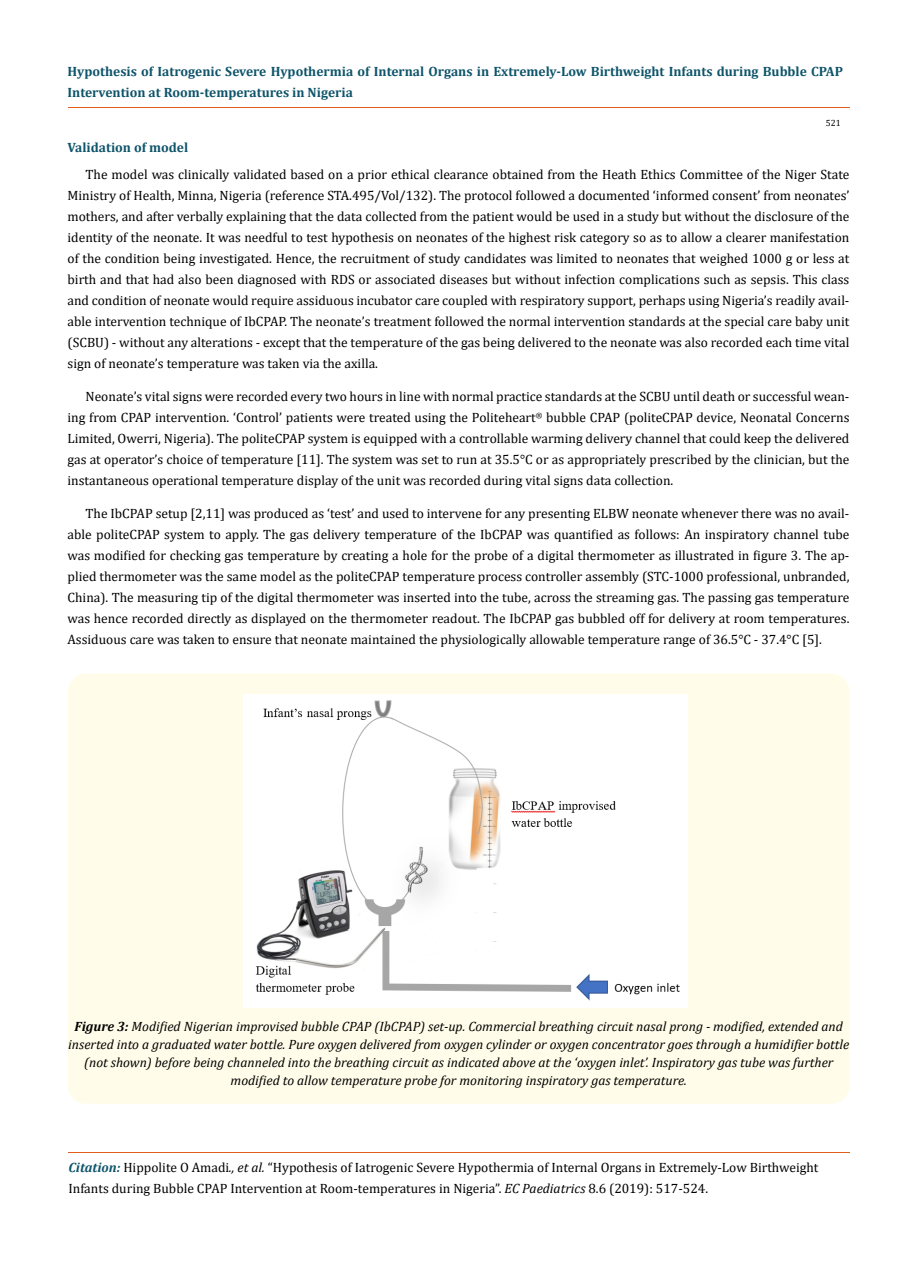
<style>
.page{position:relative;width:917px;height:1262px;background:#fff}
.page>*{position:absolute;margin:0;border:0;box-sizing:border-box;transform-origin:0 0}
.t1{font:13.5px/21px "Cambria";color:#000;text-align:justify}
.t2{font:italic 13.5px/18px "Cambria";color:#000;text-align:center}
.t3{font:700 13.5px/21px "Cambria";color:#0e546a}
.t4{font:9px "Cambria";color:#000}
.s1{font-weight:700}
.s2{font-weight:700;font-style:italic;color:#0e546a}
.s3{font-style:italic}
</style>
<div class="page">
<hr style="left:68px;top:108px;width:781px;height:1px;background:#e05d1a">
<hr style="left:68px;top:1152px;width:781px;height:1px;background:#e05d1a">
<div style="left:68px;top:673px;width:781px;height:430px;background:#fffde9;border-radius:18px"></div>
<img style="left:243px;top:694px;width:444px;height:314px">
<p class="t3" style="left:67px;top:60px;width:777px">Hypothesis of Iatrogenic Severe Hypothermia of Internal Organs in Extremely-Low Birthweight Infants during Bubble CPAP<br>Intervention at Room-temperatures in Nigeria</p>
<p class="t4" style="left:825px;top:118px;width:16px">521</p>
<p class="t3" style="left:68px;top:137px;width:122px">Validation of model</p>
<p class="t1" style="left:68px;top:164px;width:783px;text-indent:18px">The model was clinically validated based on a prior ethical clearance obtained from the Heath Ethics Committee of the Niger State Ministry of Health, Minna, Nigeria (reference STA.495/Vol/132). The protocol followed a documented ‘informed consent’ from neonates’ mothers, and after verbally explaining that the data collected from the patient would be used in a study but without the disclosure of the identity of the neonate. It was needful to test hypothesis on neonates of the highest risk category so as to allow a clearer manifestation of the condition being investigated. Hence, the recruitment of study candidates was limited to neonates that weighed 1000 g or less at birth and that had also been diagnosed with RDS or associated diseases but without infection complications such as sepsis. This class and condition of neonate would require assiduous incubator care coupled with respiratory support, perhaps using Nigeria’s readily avail&shy;able intervention technique of IbCPAP. The neonate’s treatment followed the normal intervention standards at the special care baby unit (SCBU) - without any alterations - except that the temperature of the gas being delivered to the neonate was also recorded each time vital sign of neonate’s temperature was taken via the axilla.</p>
<p class="t1" style="left:67px;top:386px;width:783px;text-indent:18px">Neonate’s vital signs were recorded every two hours in line with normal practice standards at the SCBU until death or successful wean&shy;ing from CPAP intervention. ‘Control’ patients were treated using the Politeheart<sup>®</sup> bubble CPAP (politeCPAP device, Neonatal Concerns Limited, Owerri, Nigeria). The politeCPAP system is equipped with a controllable warming delivery channel that could keep the delivered gas at operator’s choice of temperature [11]. The system was set to run at 35.5°C or as appropriately prescribed by the clinician, but the instantaneous operational temperature display of the unit was recorded during vital signs data collection.</p>
<p class="t1" style="left:67px;top:503px;width:783px;text-indent:18px">The IbCPAP setup [2,11] was produced as ‘test’ and used to intervene for any presenting ELBW neonate whenever there was no avail&shy;able politeCPAP system to apply. The gas delivery temperature of the IbCPAP was quantified as follows: An inspiratory channel tube was modified for checking gas temperature by creating a hole for the probe of a digital thermometer as illustrated in figure 3. The ap&shy;plied thermometer was the same model as the politeCPAP temperature process controller assembly (STC-1000 professional, unbranded, China). The measuring tip of the digital thermometer was inserted into the tube, across the streaming gas. The passing gas temperature was hence recorded directly as displayed on the thermometer readout. The IbCPAP gas bubbled off for delivery at room temperatures.<br>Assiduous care was taken to ensure that neonate maintained the physiologically allowable temperature range of 36.5°C - 37.4°C [5].</p>
<p class="t2" style="left:68px;top:1016px;width:782px"><span class="s1">Figure 3:</span> Modified Nigerian improvised bubble CPAP (IbCPAP) set-up. Commercial breathing circuit nasal prong - modified, extended and inserted into a graduated water bottle. Pure oxygen delivered from oxygen cylinder or oxygen concentrator goes through a humidifier bottle (not shown) before being channeled into the breathing circuit as indicated above at the ‘oxygen inlet’. Inspiratory gas tube was further modified to allow temperature probe for monitoring inspiratory gas temperature.</p>
<p class="t1" style="left:68px;top:1157px;width:751px"><span class="s2">Citation:</span> Hippolite O Amadi<span class="s3">., et al.</span> “Hypothesis of Iatrogenic Severe Hypothermia of Internal Organs in Extremely-Low Birthweight<br>Infants during Bubble CPAP Intervention at Room-temperatures in Nigeria”. <span class="s3">EC Paediatrics</span> 8.6 (2019): 517-524.</p>
</div>
